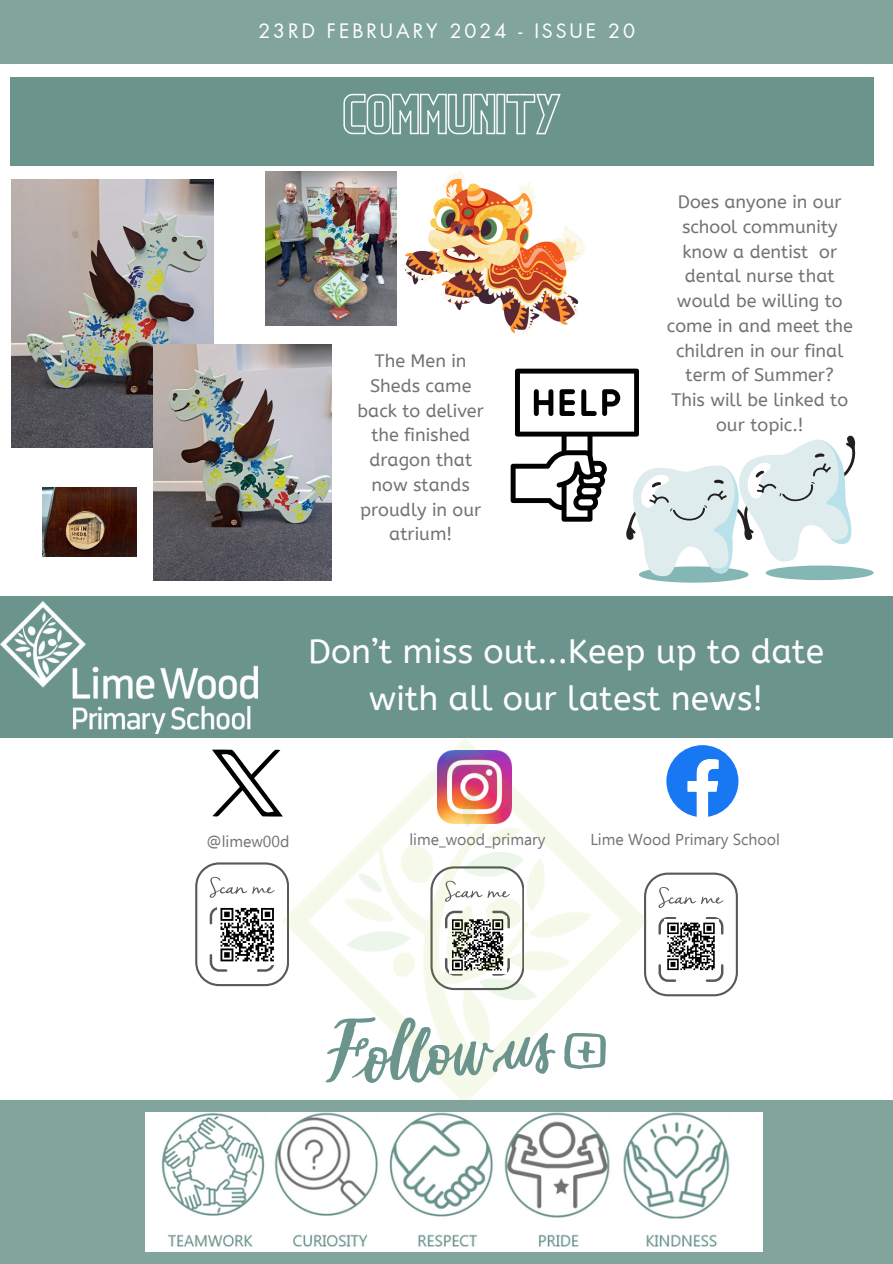
<style>
.page{position:relative;width:893px;height:1264px;background:#fff}
.page>*{position:absolute;margin:0;border:0;box-sizing:border-box;transform-origin:0 0}
.t1{font:33.75px/47.2px "A Bee Zee";color:#fff;text-align:center}
.t2{font:19.5px "Futura LT Pro";letter-spacing:.15em;color:#fff}
.t3{font:18px/24.8px "A Bee Zee";color:#737373;text-align:center}
.t4{font:15.9px "Ebrima";color:#737373}
</style>
<div class="page">
<div style="left:0;top:0;width:892px;height:64px;background:#81a49d"></div>
<div style="left:0;top:1100px;width:892px;height:163px;background:#81a49d"></div>
<img style="left:145px;top:1112px;width:617px;height:139px">
<div style="left:0;top:596px;width:892px;height:142px;background:#6b948c"></div>
<svg style="left:212px;top:749px;width:71px;height:67px"></svg>
<svg style="left:666px;top:745px;width:72px;height:72px"></svg>
<svg style="left:647px;top:872px;width:90px;height:124px"></svg>
<svg style="left:195px;top:862px;width:88px;height:124px"></svg>
<img style="left:283px;top:738px;width:364px;height:365px">
<svg style="left:324px;top:1016px;width:231px;height:70px"></svg>
<svg style="left:561px;top:1032px;width:44px;height:37px"></svg>
<img style="left:0;top:601px;width:258px;height:132px">
<div style="left:11px;top:77px;width:862px;height:89px;background:#6b948c"></div>
<img style="left:12px;top:179px;width:201px;height:268px">
<img style="left:153px;top:344px;width:178px;height:236px">
<img style="left:43px;top:487px;width:93px;height:69px">
<img style="left:266px;top:171px;width:130px;height:154px">
<div style="left:765px;top:565px;width:108px;height:15px;background:#84b7b4;border-radius:50%"></div>
<svg style="left:510px;top:368px;width:346px;height:214px"></svg>
<img style="left:401px;top:171px;width:183px;height:162px">
<svg style="left:343px;top:93px;width:218px;height:42px"></svg>
<h3 class="t2" style="left:258px;top:22px;width:378px">23RD FEBRUARY 2024 - ISSUE 20</h3>
<p class="t3" style="left:357px;top:349px;width:128px">The Men in<br>Sheds came back to deliver the finished dragon that now stands proudly in our atrium!</p>
<p class="t3" style="left:666px;top:190px;width:187px">Does anyone in our school community know a dentist or dental nurse that would be willing to come in and meet the children in our final term of Summer?<br>This will be linked to our topic.!</p>
<h2 class="t1" style="left:308px;top:628px;width:517px">Don’t miss out...Keep up to date with all our latest news!</h2>
<p class="t4" style="left:206px;top:829px;width:84px">@limew00d</p>
<h4 class="t4" style="left:409px;top:828px;width:137px">lime_wood_primary</h4>
<p class="t4" style="left:590px;top:828px;width:191px">Lime Wood Primary School</p>
</div>
